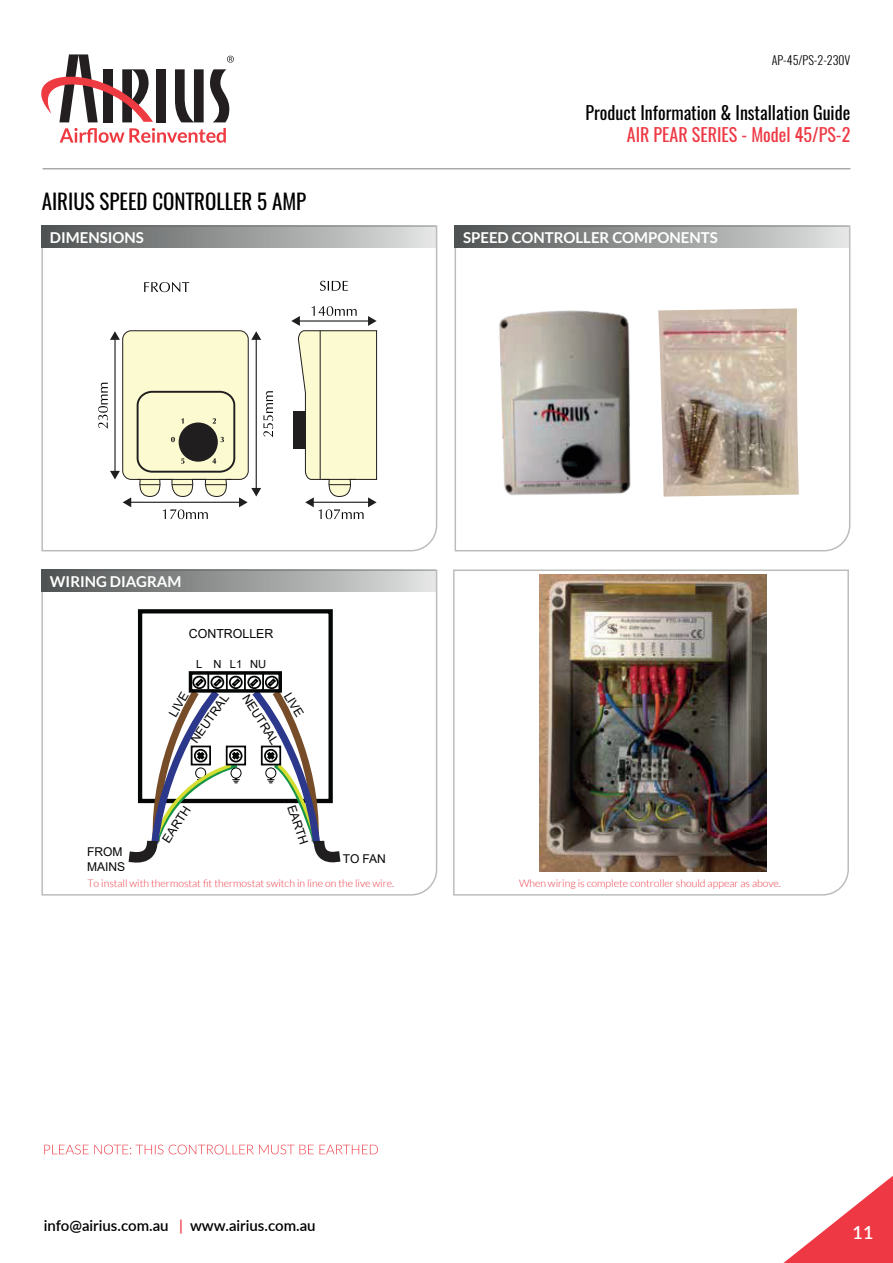
<style>
.page{position:relative;width:893px;height:1263px;background:#fff}
.page>*{position:absolute;margin:0;border:0;box-sizing:border-box;transform-origin:0 0}
.t1{font:21px "Oswald";color:#000001}
.t2{font:18px "Oswald";color:#000001}
.t3{font:18px "Oswald";color:#ee3944}
.t4{font:600 18px "Lato";color:#fff}
.t5{font:700 15px "Lato";color:#fff}
.t6{font:600 15px "Lato";color:#000001}
.t7{font:12.45px "Arial";color:#040505}
.t8{font:12.15px/14.5px "Arial";color:#040505}
.t9{font:300 12px "Oswald";color:#000001}
.t10{font:11.25px "Arial";color:#040505}
.t11{font:300 10.5px "Lato";color:#ee3944}
.s1{color:#ee3944}
</style>
<div class="page">
<svg style="left:454px;top:225px;width:397px;height:327px"></svg>
<img style="left:498px;top:308px;width:136px;height:189px">
<img style="left:658px;top:308px;width:141px;height:189px">
<div style="left:455px;top:225px;width:394px;height:23px;background:linear-gradient(to right,#505353,#e0e0e0)"></div>
<svg style="left:44px;top:1144px;width:334px;height:10px"></svg>
<svg style="left:453px;top:569px;width:396px;height:327px"></svg>
<img style="left:540px;top:575px;width:227px;height:297px">
<svg style="left:41px;top:225px;width:397px;height:327px"></svg>
<div style="left:41px;top:225px;width:395px;height:23px;background:linear-gradient(to right,#4f5252,#e0e1e1)"></div>
<svg style="left:291px;top:306px;width:86px;height:213px"></svg>
<svg style="left:320px;top:281px;width:28px;height:10px"></svg>
<svg style="left:98px;top:330px;width:175px;height:189px"></svg>
<svg style="left:144px;top:282px;width:45px;height:10px"></svg>
<svg style="left:41px;top:569px;width:397px;height:327px"></svg>
<div style="left:41px;top:569px;width:395px;height:23px;background:linear-gradient(to right,#4f5252,#e0e1e1)"></div>
<div style="left:138px;top:609px;width:195px;height:194px;border:4px solid #040505"></div>
<div style="left:189px;top:671px;width:93px;height:22px;border:4px solid #040505"></div>
<svg style="left:119px;top:672px;width:231px;height:195px"></svg>
<svg style="left:783px;top:1176px;width:110px;height:87px"></svg>
<hr style="left:43px;top:168px;width:807px;height:1px;background:#7c7f81">
<div style="left:156px;top:69px;width:10px;height:53px;background:#231f20"></div>
<svg style="left:41px;top:54px;width:112px;height:68px"></svg>
<svg style="left:175px;top:69px;width:55px;height:53px"></svg>
<svg style="left:227px;top:56px;width:7px;height:7px"></svg>
<svg style="left:60px;top:128px;width:166px;height:15px"></svg>
<h1 class="t1" style="left:42px;top:192px;width:266px">AIRIUS SPEED CONTROLLER 5 AMP</h1>
<h3 class="t5" style="left:50px;top:231px;width:95px">DIMENSIONS</h3>
<p class="t9" style="left:772px;top:54px;width:80px">AP-45/PS-2-230V</p>
<h2 class="t2" style="left:585px;top:106px;width:266px">Product Information &amp; Installation Guide</h2>
<h2 class="t3" style="left:627px;top:127px;width:225px">AIR PEAR SERIES - Model 45/PS-2</h2>
<h3 class="t5" style="left:463px;top:231px;width:256px">SPEED CONTROLLER COMPONENTS</h3>
<h3 class="t5" style="left:50px;top:576px;width:133px">WIRING DIAGRAM</h3>
<p class="t7" style="left:189px;top:627px;width:86px">CONTROLLER</p>
<p class="t10" style="left:230px;top:657px;width:38px">L1 NU</p>
<p class="t10" style="left:196px;top:657px;width:8px">L</p>
<p class="t10" style="left:213px;top:657px;width:10px">N</p>
<p class="t8" style="left:166px;top:712px;width:28px;rotate:-60deg">LIVE</p>
<p class="t8" style="left:187px;top:737px;width:58px;rotate:-54deg">NEUTRAL</p>
<p class="t8" style="left:251px;top:692px;width:58px;rotate:57deg">NEUTRAL</p>
<p class="t8" style="left:293px;top:690px;width:28px;rotate:59deg">LIVE</p>
<p class="t8" style="left:159px;top:837px;width:42px;rotate:-57deg">EARTH</p>
<p class="t8" style="left:298px;top:803px;width:42px;rotate:71deg">EARTH</p>
<p class="t8" style="left:87px;top:845px;width:40px">FROM<br>MAINS</p>
<p class="t8" style="left:343px;top:852px;width:45px">TO FAN</p>
<p class="t11" style="left:87px;top:877px;width:308px">To install with thermostat fit thermostat switch in line on the live wire.</p>
<p class="t11" style="left:519px;top:878px;width:263px">When wiring is complete controller should appear as above.</p>
<h3 class="t6" style="left:44px;top:1219px;width:273px">info@airius.com.au <span class="s1">|</span> www.airius.com.au</h3>
<h2 class="t4" style="left:853px;top:1225px;width:22px">11</h2>
</div>
